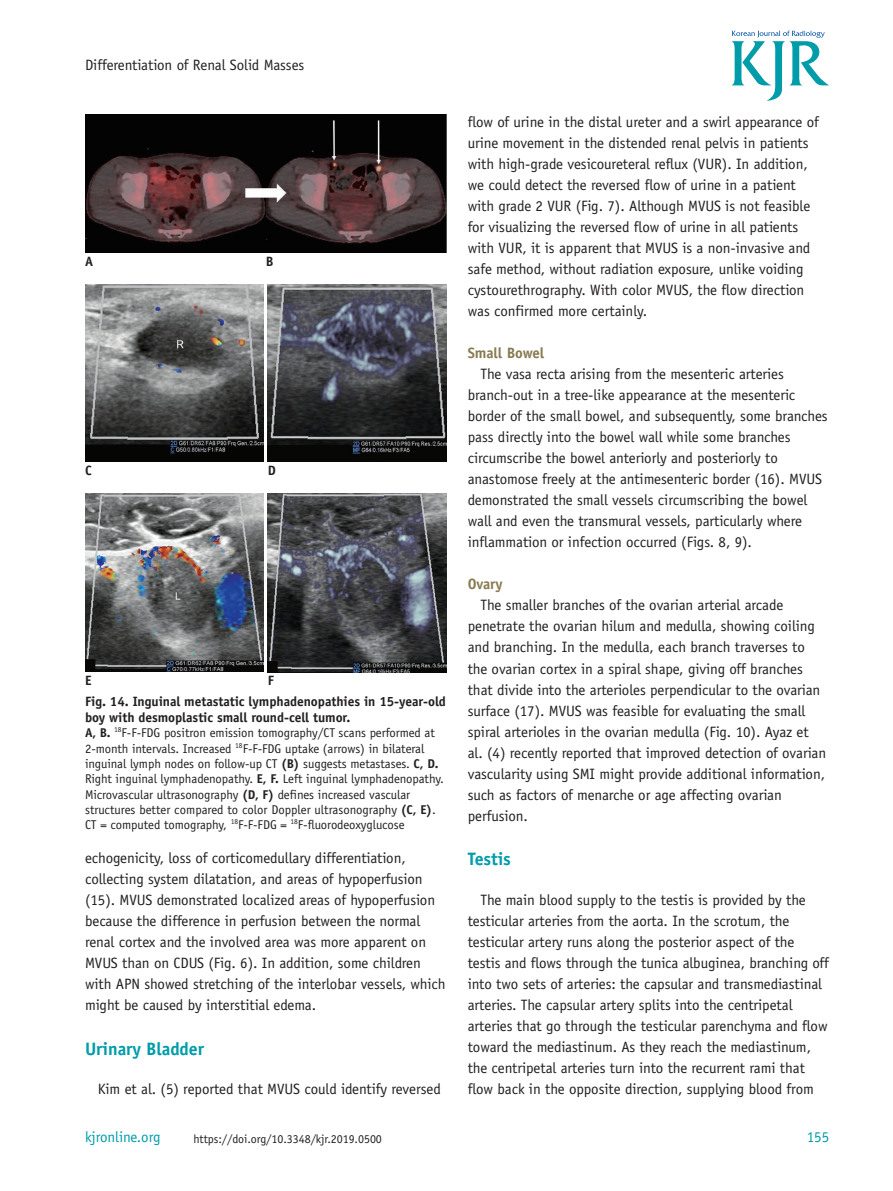
<style>
.page{position:relative;width:893px;height:1191px;background:#fff}
.page>*{position:absolute;margin:0;border:0;box-sizing:border-box;transform-origin:0 0}
.t1{font:700 18px "Officina Sans Std";letter-spacing:-.005em;color:#009caa}
.t2{font:15px/21px "Officina Sans Std";letter-spacing:-.005em;color:#231f20}
.t3{font:15px "Officina Sans Std";letter-spacing:-.005em;color:#009caa}
.t4{font:700 15px "Officina Sans Std";letter-spacing:-.005em;color:#887a51}
.t5{font:700 13.5px/16.2px "Officina Sans Std";letter-spacing:-.005em;color:#231f20}
.t6{font:12.75px/15.3px "Officina Sans Std";letter-spacing:-.005em;color:#231f20}
.t7{font:12px "Officina Sans Std";letter-spacing:-.005em;color:#231f20}
.s1{font-weight:700}
</style>
<div class="page">
<svg style="left:732px;top:31px;width:97px;height:70px"></svg>
<img style="left:85px;top:115px;width:361px;height:138px">
<img style="left:85px;top:284px;width:179px;height:177px">
<img style="left:85px;top:493px;width:179px;height:179px">
<img style="left:268px;top:284px;width:178px;height:177px">
<img style="left:268px;top:493px;width:178px;height:179px">
<p class="t2" style="left:85px;top:54px;width:221px">Differentiation of Renal Solid Masses</p>
<p class="t5" style="left:85px;top:253px;width:10px">A</p>
<p class="t5" style="left:266px;top:253px;width:9px">B</p>
<p class="t5" style="left:85px;top:462px;width:8px">C</p>
<p class="t5" style="left:268px;top:462px;width:10px">D</p>
<p class="t5" style="left:85px;top:672px;width:8px">E</p>
<p class="t5" style="left:268px;top:672px;width:8px">F</p>
<p class="t5" style="left:85px;top:693px;width:362px">Fig. 14. Inguinal metastatic lymphadenopathies in 15-year-old boy with desmoplastic small round-cell tumor.</p>
<p class="t6" style="left:85px;top:725px;width:360px"><span class="s1">A, B.</span> <sup>18</sup>F-F-FDG positron emission tomography/CT scans performed at 2-month intervals. Increased <sup>18</sup>F-F-FDG uptake (arrows) in bilateral inguinal lymph nodes on follow-up CT <span class="s1">(B)</span> suggests metastases. <span class="s1">C, D.<br></span>Right inguinal lymphadenopathy. <span class="s1">E, F.</span> Left inguinal lymphadenopathy.<br>Microvascular ultrasonography <span class="s1">(D, F)</span> defines increased vascular structures better compared to color Doppler ultrasonography <span class="s1">(C, E)</span>.<br>CT = computed tomography, <sup>18</sup>F-F-FDG = <sup>18</sup>F-fluorodeoxyglucose</p>
<p class="t2" style="left:85px;top:847px;width:362px">echogenicity, loss of corticomedullary differentiation, collecting system dilatation, and areas of hypoperfusion (15). MVUS demonstrated localized areas of hypoperfusion because the difference in perfusion between the normal renal cortex and the involved area was more apparent on MVUS than on CDUS (Fig. 6). In addition, some children with APN showed stretching of the interlobar vessels, which might be caused by interstitial edema.</p>
<p class="t1" style="left:85px;top:1037px;width:121px">Urinary Bladder</p>
<p class="t2" style="left:98px;top:1078px;width:345px">Kim et al. (5) reported that MVUS could identify reversed</p>
<p class="t3" style="left:85px;top:1128px;width:77px">kjronline.org</p>
<p class="t7" style="left:194px;top:1132px;width:190px">https://doi.org/10.3348/kjr.2019.0500</p>
<p class="t2" style="left:468px;top:112px;width:352px">flow of urine in the distal ureter and a swirl appearance of urine movement in the distended renal pelvis in patients with high-grade vesicoureteral reflux (VUR). In addition, we could detect the reversed flow of urine in a patient with grade 2 VUR (Fig. 7). Although MVUS is not feasible for visualizing the reversed flow of urine in all patients with VUR, it is apparent that MVUS is a non-invasive and safe method, without radiation exposure, unlike voiding cystourethrography. With color MVUS, the flow direction was confirmed more certainly.</p>
<p class="t4" style="left:468px;top:344px;width:78px">Small Bowel</p>
<p class="t2" style="left:468px;top:364px;width:361px;text-indent:13px">The vasa recta arising from the mesenteric arteries branch-out in a tree-like appearance at the mesenteric border of the small bowel, and subsequently, some branches pass directly into the bowel wall while some branches circumscribe the bowel anteriorly and posteriorly to anastomose freely at the antimesenteric border (16). MVUS demonstrated the small vessels circumscribing the bowel wall and even the transmural vessels, particularly where inflammation or infection occurred (Figs. 8, 9).</p>
<p class="t4" style="left:468px;top:575px;width:36px">Ovary</p>
<p class="t2" style="left:468px;top:595px;width:360px;text-indent:13px">The smaller branches of the ovarian arterial arcade penetrate the ovarian hilum and medulla, showing coiling and branching. In the medulla, each branch traverses to the ovarian cortex in a spiral shape, giving off branches that divide into the arterioles perpendicular to the ovarian surface (17). MVUS was feasible for evaluating the small spiral arterioles in the ovarian medulla (Fig. 10). Ayaz et al. (4) recently reported that improved detection of ovarian vascularity using SMI might provide additional information, such as factors of menarche or age affecting ovarian perfusion.</p>
<p class="t1" style="left:468px;top:847px;width:45px">Testis</p>
<p class="t2" style="left:468px;top:889px;width:363px;text-indent:13px">The main blood supply to the testis is provided by the testicular arteries from the aorta. In the scrotum, the testicular artery runs along the posterior aspect of the testis and flows through the tunica albuginea, branching off into two sets of arteries: the capsular and transmediastinal arteries. The capsular artery splits into the centripetal arteries that go through the testicular parenchyma and flow toward the mediastinum. As they reach the mediastinum, the centripetal arteries turn into the recurrent rami that flow back in the opposite direction, supplying blood from</p>
<p class="t3" style="left:807px;top:1128px;width:24px">155</p>
</div>
